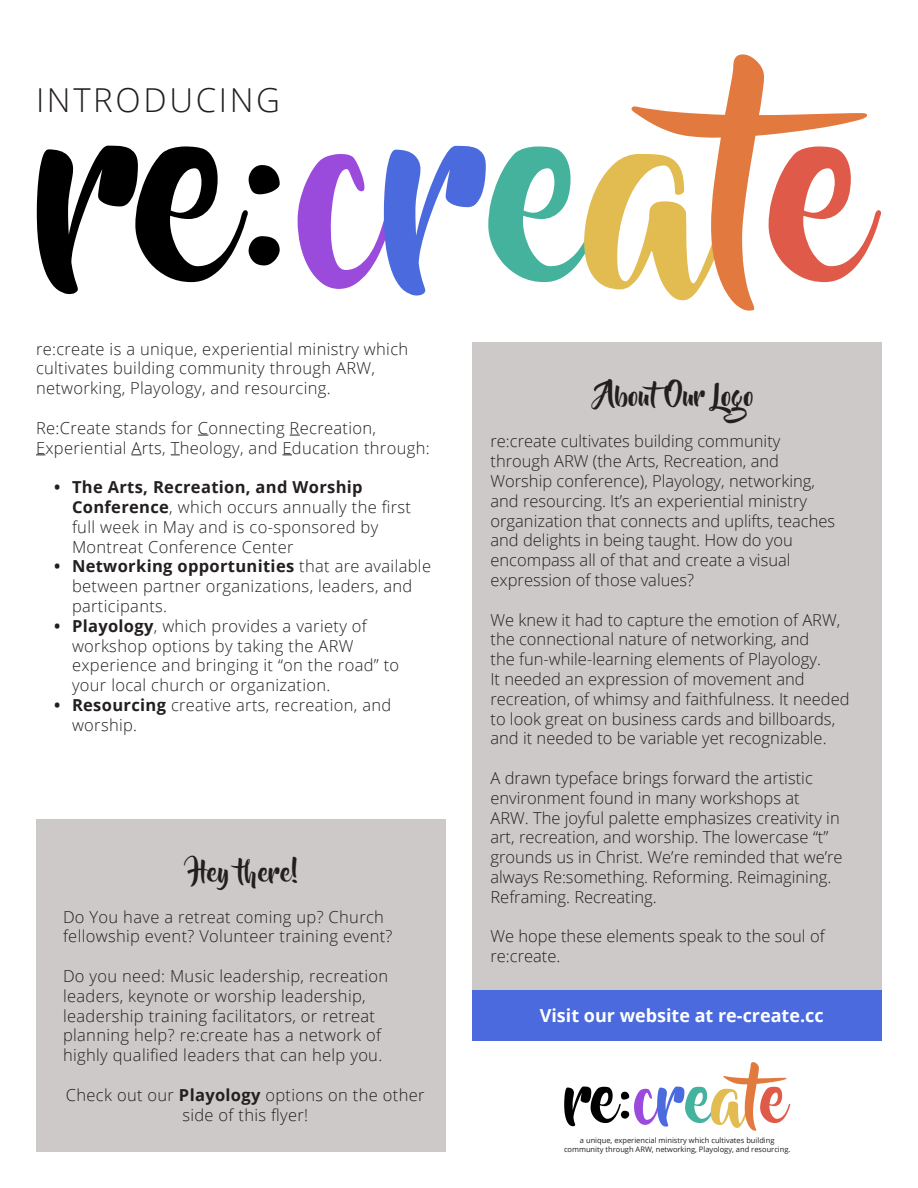
<style>
.page{position:relative;width:918px;height:1188px;background:#fff}
.page>*{position:absolute;margin:0;border:0;box-sizing:border-box;transform-origin:0 0}
.t1{font:300 33px "Open Sans";letter-spacing:.08em;color:#231f20}
.t2{font:27px "Beyond The Mountains";color:#231f20}
.t3{font:700 18px "Open Sans";color:#fff}
.t4{font:300 16.5px/19.8px "Open Sans";letter-spacing:.02em;color:#231f20}
.t5{font:300 16.5px/19.8px "Open Sans";color:#231f20}
.t6{font:7.5px/9px "Open Sans";color:#231f20;text-align:center}
.s1{font-weight:700}
</style>
<div class="page">
<svg style="left:298px;top:146px;width:333px;height:150px"></svg>
<svg style="left:631px;top:54px;width:237px;height:257px"></svg>
<svg style="left:769px;top:146px;width:112px;height:136px"></svg>
<svg style="left:37px;top:146px;width:243px;height:148px"></svg>
<div style="left:472px;top:342px;width:410px;height:648px;background:#cdc9c8"></div>
<div style="left:36px;top:819px;width:410px;height:333px;background:#cdc9c8"></div>
<div style="left:472px;top:990px;width:410px;height:51px;background:#4a6add"></div>
<svg style="left:564px;top:1062px;width:226px;height:69px"></svg>
<p class="t1" style="left:36px;top:77px;width:246px">INTRODUCING</p>
<p class="t4" style="left:36px;top:338px;width:374px">re:create is a unique, experiential ministry which cultivates building community through ARW, networking, Playology, and resourcing.</p>
<p class="t4" style="left:36px;top:417px;width:395px">Re:Create stands for Connecting Recreation,<br>Experiential Arts, Theology, and Education through:</p>
<p class="t4" style="left:72px;top:477px;width:341px;text-indent:-18px"><span class="s1">• The Arts, Recreation, and Worship Conference</span>, which occurs annually the first full week in May and is co-sponsored by Montreat Conference Center</p>
<p class="t4" style="left:72px;top:556px;width:361px;text-indent:-18px"><span class="s1">• Networking opportunities</span> that are available between partner organizations, leaders, and participants.</p>
<p class="t4" style="left:72px;top:615px;width:329px;text-indent:-18px"><span class="s1">• Playology</span>, which provides a variety of workshop options by taking the ARW experience and bringing it “on the road” to your local church or organization.</p>
<p class="t4" style="left:72px;top:695px;width:321px;text-indent:-18px"><span class="s1">• Resourcing</span> creative arts, recreation, and worship.</p>
<p class="t2" style="left:191px;top:858px;width:110px">Hey there!</p>
<p class="t4" style="left:63px;top:906px;width:331px">Do You have a retreat coming up? Church fellowship event? Volunteer training event?</p>
<p class="t4" style="left:63px;top:966px;width:327px">Do you need: Music leadership, recreation leaders, keynote or worship leadership, leadership training facilitators, or retreat planning help? re:create has a network of highly qualified leaders that can help you.</p>
<p class="t4" style="left:66px;top:1084px;width:360px;text-align:center">Check out our <span class="s1">Playology</span> options on the other side of this flyer!</p>
<p class="t2" style="left:600px;top:381px;width:156px">AboutOur Logo</p>
<p class="t5" style="left:490px;top:431px;width:346px">re:create cultivates building community through ARW (the Arts, Recreation, and Worship conference), Playology, networking, and resourcing. It’s an experiential ministry organization that connects and uplifts, teaches and delights in being taught. How do you encompass all of that and create a visual expression of those values?</p>
<p class="t5" style="left:490px;top:609px;width:361px">We knew it had to capture the emotion of ARW, the connectional nature of networking, and<br>the fun-while-learning elements of Playology.<br>It needed an expression of movement and recreation, of whimsy and faithfulness. It needed to look great on business cards and billboards, and it needed to be variable yet recognizable.</p>
<p class="t5" style="left:490px;top:768px;width:354px">A drawn typeface brings forward the artistic environment found in many workshops at<br>ARW. The joyful palette emphasizes creativity in art, recreation, and worship. The lowercase “t” grounds us in Christ. We’re reminded that we’re always Re:something. Reforming. Reimagining.<br>Reframing. Recreating.</p>
<p class="t5" style="left:490px;top:926px;width:336px">We hope these elements speak to the soul of re:create.</p>
<p class="t3" style="left:540px;top:1003px;width:285px">Visit our website at re-create.cc</p>
<p class="t6" style="left:564px;top:1135px;width:228px">a unique, experiencial ministry which cultivates building community through ARW, networking, Playology, and resourcing.</p>
</div>
